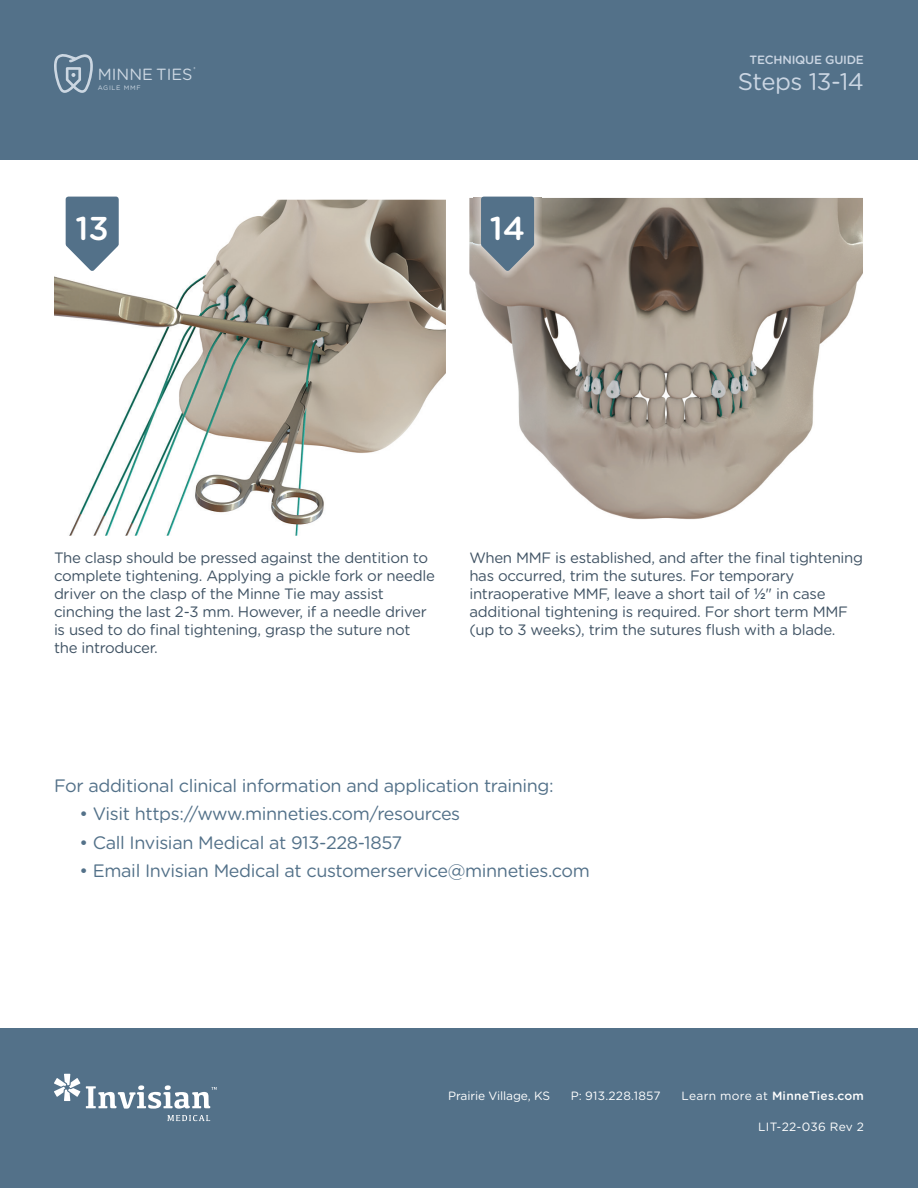
<style>
.page{position:relative;width:918px;height:1188px;background:#fff}
.page>*{position:absolute;margin:0;border:0;box-sizing:border-box;transform-origin:0 0}
.t1{font:500 33px "Gotham Rounded";color:#fff}
.t2{font:24px "Gotham Rounded";letter-spacing:-.02em;color:#cbd6e3}
.t3{font:18px "Gotham Rounded";letter-spacing:-.02em;color:#537189}
.t4{font:16.2px "Gotham Rounded";color:#ccd7e2}
.t5{font:15px/18px "Gotham Rounded";letter-spacing:-.02em;color:#405364}
.t6{font:12px "Gotham Rounded";letter-spacing:.02em;color:#fff}
.t7{font:500 12px "Gotham Rounded";letter-spacing:.02em;color:#fff}
.t8{font:12px "Gotham Rounded";letter-spacing:-.01em;color:#fff}
.t9{font:500 12px "Gotham Rounded";letter-spacing:-.02em;color:#cbd6e3}
.t10{font:6.45px "Gotham Rounded";letter-spacing:.105em;color:#ccd7e2}
.s1{font-family:"Gotham";font-weight:500}
.s2{font-weight:400}
</style>
<div class="page">
<img style="left:469px;top:198px;width:394px;height:322px">
<img style="left:54px;top:200px;width:392px;height:336px">
<div style="left:0;top:0;width:918px;height:160px;background:#537189"></div>
<svg style="left:54px;top:54px;width:39px;height:39px"></svg>
<img style="left:58px;top:196px;width:68px;height:83px">
<svg style="left:66px;top:197px;width:53px;height:74px"></svg>
<img style="left:473px;top:196px;width:69px;height:83px">
<svg style="left:481px;top:197px;width:53px;height:74px"></svg>
<div style="left:0;top:1028px;width:918px;height:159px;background:#537189"></div>
<svg style="left:86px;top:1085px;width:131px;height:24px"></svg>
<svg style="left:167px;top:1115px;width:43px;height:6px"></svg>
<svg style="left:54px;top:1074px;width:26px;height:27px"></svg>
<p class="t4" style="left:98px;top:63px;width:96px">MINNE TIES</p>
<p class="t10" style="left:98px;top:83px;width:45px">AGILE MMF</p>
<h1 class="t1" style="left:75px;top:205px;width:35px">13</h1>
<h1 class="t1" style="left:490px;top:205px;width:37px">14</h1>
<p class="t9" style="left:750px;top:51px;width:116px">TECHNIQUE GUIDE</p>
<h2 class="t2" style="left:738px;top:65px;width:128px">Steps 13-14</h2>
<p class="t5" style="left:54px;top:548px;width:382px">The clasp should be pressed against the dentition to complete tightening. Applying a pickle fork or needle driver on the clasp of the Minne Tie may assist cinching the last 2-3 mm. However, if a needle driver is used to do final tightening, grasp the suture not the introducer.</p>
<p class="t5" style="left:469px;top:548px;width:395px">When MMF is established, and after the final tightening has occurred, trim the sutures. For temporary intraoperative MMF, leave a short tail of <span class="s1">½</span>" in case additional tightening is required. For short term MMF (up to 3 weeks), trim the sutures flush with a blade.</p>
<p class="t3" style="left:54px;top:773px;width:501px">For additional clinical information and application training:</p>
<p class="t3" style="left:80px;top:801px;width:382px">• Visit https://www.minneties.com/resources</p>
<p class="t3" style="left:80px;top:830px;width:324px">• Call Invisian Medical at 913-228-1857</p>
<p class="t3" style="left:80px;top:858px;width:512px">• Email Invisian Medical at customerservice@minneties.com</p>
<p class="t8" style="left:448px;top:1088px;width:103px">Prairie Village, KS</p>
<p class="t6" style="left:571px;top:1088px;width:91px">P: 913.228.1857</p>
<p class="t7" style="left:682px;top:1087px;width:184px"><span class="s2">Learn more at</span> MinneTies.com</p>
<p class="t6" style="left:758px;top:1118px;width:107px">LIT-22-036 Rev 2</p>
</div>
